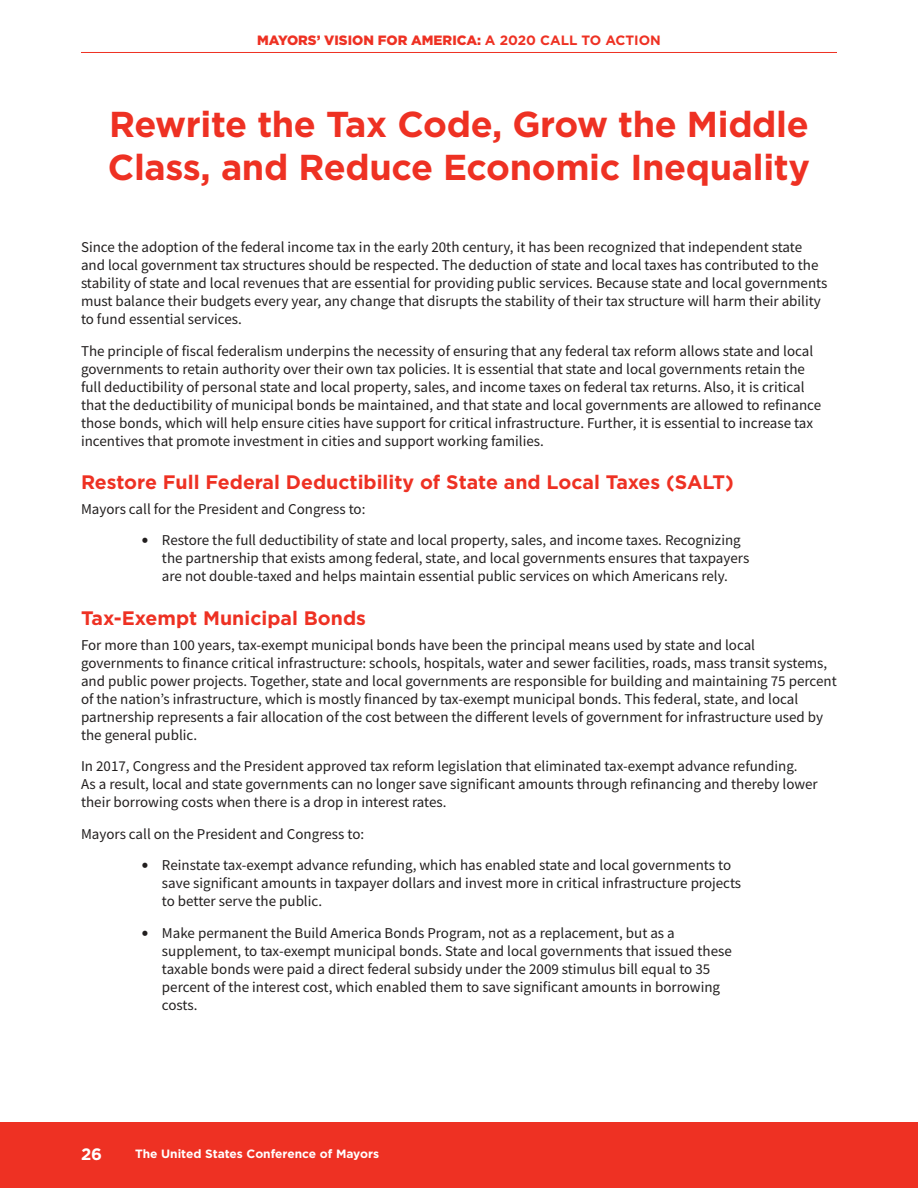
<style>
.page{position:relative;width:918px;height:1188px;background:#fff}
.page>*{position:absolute;margin:0;border:0;box-sizing:border-box;transform-origin:0 0}
.t1{font:700 36px/43.2px "Gotham";letter-spacing:-.01em;color:#ee3123}
.t2{font:700 19.5px "Gotham";color:#ee3123}
.t3{font:700 16.5px "Gotham";color:#fff}
.t4{font:15px/18px "Source Sans Pro";color:#221f1f}
.t5{font:900 13.5px "Gotham";color:#ee3123}
.t6{font:700 12px "Gotham";color:#fff}
.s1{font-weight:700}
.s2{font-weight:900;font-size:18px}
</style>
<div class="page">
<div style="left:0;top:1122px;width:918px;height:66px;background:#ee3123"></div>
<hr style="left:81px;top:52px;width:756px;height:1px;background:#ee3123">
<p class="t5" style="left:257px;top:35px;width:405px">MAYORS’ VISION FOR AMERICA: <span class="s1">A 2020 CALL TO ACTION</span></p>
<h1 class="t1" style="left:108px;top:104px;width:704px">Rewrite the Tax Code, Grow the Middle<br>Class, and Reduce Economic Inequality</h1>
<p class="t4" style="left:81px;top:239px;width:748px">Since the adoption of the federal income tax in the early 20th century, it has been recognized that independent state and local government tax structures should be respected. The deduction of state and local taxes has contributed to the stability of state and local revenues that are essential for providing public services. Because state and local governments must balance their budgets every year, any change that disrupts the stability of their tax structure will harm their ability to fund essential services.</p>
<p class="t4" style="left:81px;top:343px;width:742px">The principle of fiscal federalism underpins the necessity of ensuring that any federal tax reform allows state and local governments to retain authority over their own tax policies. It is essential that state and local governments retain the full deductibility of personal state and local property, sales, and income taxes on federal tax returns. Also, it is critical that the deductibility of municipal bonds be maintained, and that state and local governments are allowed to refinance those bonds, which will help ensure cities have support for critical infrastructure. Further, it is essential to increase tax incentives that promote investment in cities and support working families.</p>
<h2 class="t2" style="left:81px;top:474px;width:654px">Restore Full Federal Deductibility of State and Local Taxes (SALT)</h2>
<p class="t4" style="left:81px;top:501px;width:286px">Mayors call for the President and Congress to:</p>
<p class="t4" style="left:162px;top:532px;width:589px;text-indent:-20px"><span class="s2">•</span> Restore the full deductibility of state and local property, sales, and income taxes. Recognizing the partnership that exists among federal, state, and local governments ensures that taxpayers are not double-taxed and helps maintain essential public services on which Americans rely.</p>
<h2 class="t2" style="left:81px;top:609px;width:286px">Tax-Exempt Municipal Bonds</h2>
<p class="t4" style="left:81px;top:637px;width:757px">For more than 100 years, tax-exempt municipal bonds have been the principal means used by state and local governments to finance critical infrastructure: schools, hospitals, water and sewer facilities, roads, mass transit systems, and public power projects. Together, state and local governments are responsible for building and maintaining 75 percent of the nation’s infrastructure, which is mostly financed by tax-exempt municipal bonds. This federal, state, and local partnership represents a fair allocation of the cost between the different levels of government for infrastructure used by the general public.</p>
<p class="t4" style="left:81px;top:758px;width:738px">In 2017, Congress and the President approved tax reform legislation that eliminated tax-exempt advance refunding.<br>As a result, local and state governments can no longer save significant amounts through refinancing and thereby lower their borrowing costs when there is a drop in interest rates.</p>
<p class="t4" style="left:81px;top:826px;width:285px">Mayors call on the President and Congress to:</p>
<p class="t4" style="left:162px;top:857px;width:581px;text-indent:-20px"><span class="s2">•</span> Reinstate tax-exempt advance refunding, which has enabled state and local governments to save significant amounts in taxpayer dollars and invest more in critical infrastructure projects to better serve the public.</p>
<p class="t4" style="left:162px;top:925px;width:571px;text-indent:-20px"><span class="s2">•</span> Make permanent the Build America Bonds Program, not as a replacement, but as a supplement, to tax-exempt municipal bonds. State and local governments that issued these taxable bonds were paid a direct federal subsidy under the 2009 stimulus bill equal to 35 percent of the interest cost, which enabled them to save significant amounts in borrowing costs.</p>
<p class="t3" style="left:81px;top:1147px;width:23px">26</p>
<p class="t6" style="left:135px;top:1148px;width:246px">The United States Conference of Mayors</p>
</div>
